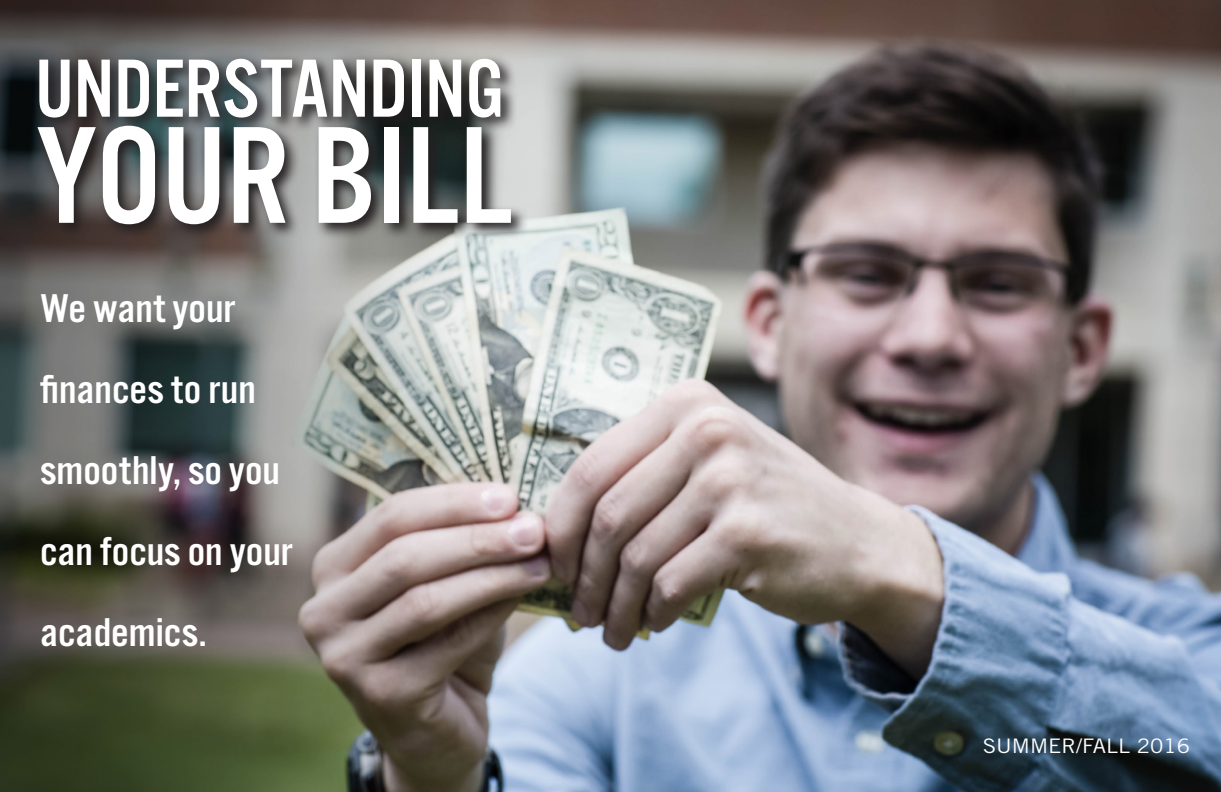
<style>
.page{position:relative;width:1221px;height:792px;background:#fff}
.page>*{position:absolute;margin:0;border:0;box-sizing:border-box;transform-origin:0 0}
.t1{font:143.4px "Alternate Got No 3 D";color:#fff}
.t2{font:85.4px "Alternate Got No 3 D";color:#fff}
.t3{font:41.8px/80.8px "Alternate Got No 3 D";color:#fff;scale:1.09 1}
.t4{font:20px "Trade Gothic LT Std";color:#fff;scale:1.09 1}
</style>
<div class="page">
<img style="left:0;top:0;width:1220px;height:791px">
<svg style="left:34px;top:54px;width:494px;height:187px;background:#565757"></svg>
<p class="t2" style="left:35px;top:43px;width:470px">UNDERSTANDING</p>
<p class="t1" style="left:35px;top:99px;width:479px">YOUR BILL</p>
<p class="t3" style="left:40px;top:269px;width:233px">We want your finances to run smoothly, so you can focus on your academics.</p>
<p class="t4" style="left:982px;top:733px;width:192px">SUMMER/FALL 2016</p>
</div>
